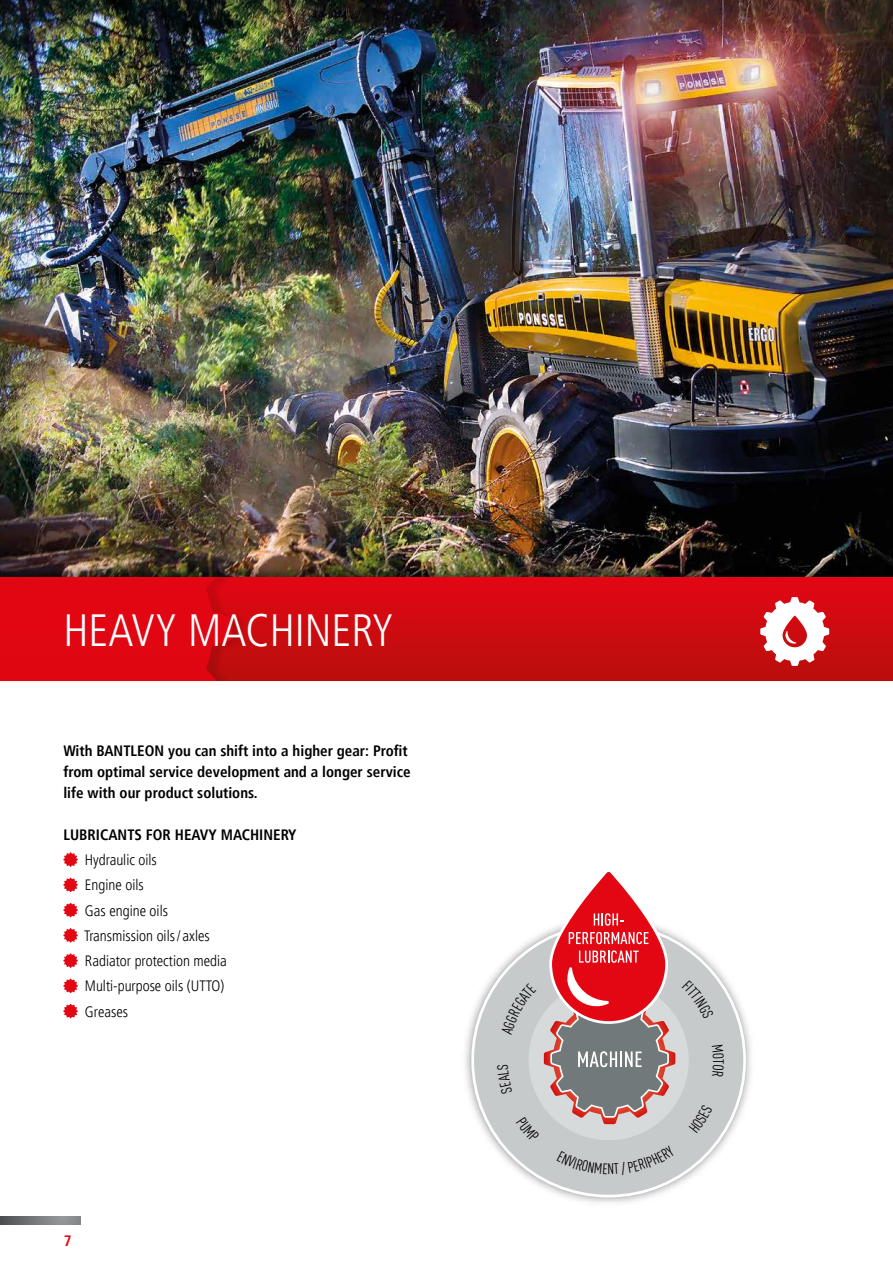
<style>
.page{position:relative;width:893px;height:1263px;background:#fff}
.page>*{position:absolute;margin:0;border:0;box-sizing:border-box;transform-origin:0 0}
.t1{font:300 condensed 45px "Frutiger LT Pro";color:#fff}
.t2{font:700 condensed 15px/21px "Frutiger LT Pro";color:#000}
.t3{font:300 condensed 15px/25.2px "Frutiger LT Pro";color:#000}
.t4{font:700 condensed 15px "Frutiger LT Pro";color:#e30613}
.t5{font:15px "DIN Cond Regular Alternate";color:#000}
</style>
<div class="page">
<svg style="left:0;top:1216px;width:81px;height:9px"></svg>
<img style="left:0;top:0;width:893px;height:565px">
<div style="left:0;top:565px;width:893px;height:119px;background:#000;opacity:.5"></div>
<div style="left:0;top:577px;width:893px;height:103px;background:linear-gradient(to bottom,#e30713,#b80f0c)"></div>
<div style="left:0;top:577px;width:246px;height:103px;background:#000;opacity:.12"></div>
<div style="left:0;top:577px;width:232px;height:103px;background:#e00612"></div>
<svg style="left:760px;top:597px;width:69px;height:69px"></svg>
<svg style="left:63px;top:852px;width:15px;height:15px"></svg>
<svg style="left:63px;top:878px;width:15px;height:14px"></svg>
<svg style="left:63px;top:903px;width:15px;height:14px"></svg>
<svg style="left:63px;top:928px;width:15px;height:14px"></svg>
<svg style="left:63px;top:953px;width:15px;height:15px"></svg>
<svg style="left:63px;top:979px;width:15px;height:14px"></svg>
<svg style="left:63px;top:1004px;width:15px;height:14px"></svg>
<img style="left:465px;top:934px;width:286px;height:269px">
<div style="left:473px;top:924px;width:272px;height:272px;background:#c7cacb;border-radius:50%"></div>
<div style="left:529px;top:980px;width:160px;height:160px;background:#d6dadb;border-radius:50%"></div>
<svg style="left:497px;top:871px;width:178px;height:304px"></svg>
<h1 class="t1" style="left:63px;top:604px;width:332px">HEAVY MACHINERY</h1>
<p class="t2" style="left:63px;top:740px;width:349px">With BANTLEON you can shift into a higher gear: Profit from optimal service development and a longer service life with our product solutions.</p>
<p class="t2" style="left:63px;top:824px;width:235px">LUBRICANTS FOR HEAVY MACHINERY</p>
<p class="t3" style="left:84px;top:847px;width:144px">Hydraulic oils<br>Engine oils<br>Gas engine oils<br>Transmission oils/ axles<br>Radiator protection media<br>Multi-purpose oils (UTTO)<br>Greases</p>
<p class="t4" style="left:64px;top:1231px;width:9px">7</p>
<p class="t5" style="left:727px;top:1059px;width:7px;rotate:90deg">T</p>
</div>
